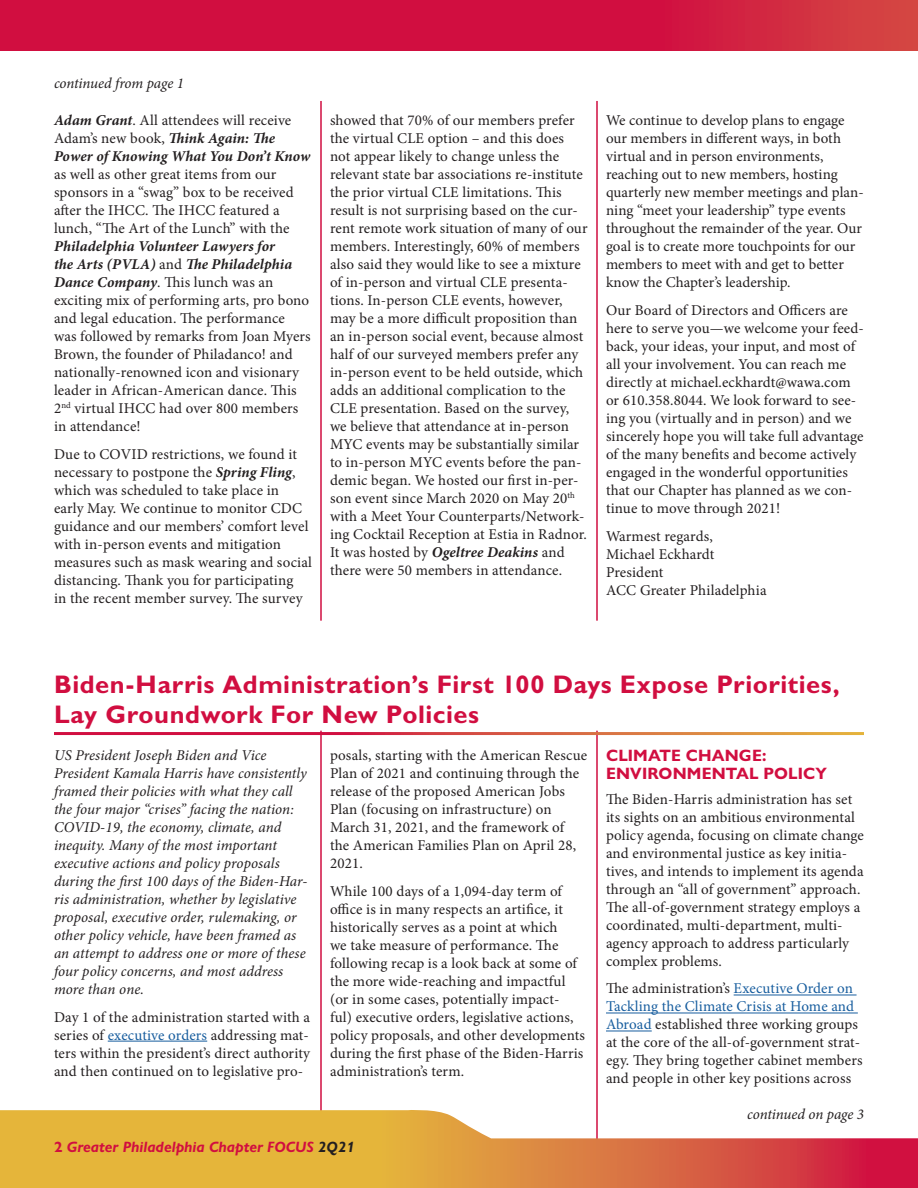
<style>
.page{position:relative;width:918px;height:1188px;background:#fff}
.page>*{position:absolute;margin:0;border:0;box-sizing:border-box;transform-origin:0 0}
.Headline_with_rule{font:700 25.5px/30.6px "Gill Sans";letter-spacing:.02em;color:#d10e40}
.Subhead{font:700 16.5px/18px "Gill Sans Nova";letter-spacing:.01em;color:#d10e40}
.body_text{font:15px/18px "Minion Pro";letter-spacing:.005em;color:#231f20}
.body_text-2{font:italic 15px/18px "Minion Pro";color:#231f20}
.t1{font:italic 700 15px "Gill Sans Nova";color:#d10e40}
.Continued_line{font:italic 15px "Minion Pro";letter-spacing:-.01em;color:#231f20}
.s1{font-weight:700;font-style:italic}
.s2{color:#175d9e}
.s3{font-style:normal}
.s4{color:#231f20}
</style>
<div class="page">
<hr style="left:321px;top:101px;width:1px;height:520px;background:#d10e40">
<hr style="left:597px;top:101px;width:1px;height:520px;background:#d10e40">
<hr style="left:108px;top:1041px;width:99px;height:1px;background:#175d9e">
<hr style="left:734px;top:995px;width:123px;height:1px;background:#175d9e">
<hr style="left:606px;top:1013px;width:252px;height:1px;background:#175d9e">
<hr style="left:606px;top:1031px;width:46px;height:1px;background:#175d9e">
<hr style="left:321px;top:731px;width:1px;height:438px;background:#d10e40">
<hr style="left:597px;top:731px;width:1px;height:438px;background:#d10e40">
<svg style="left:0;top:0;width:918px;height:50px;background:#d11640"></svg>
<svg style="left:0;top:1108px;width:918px;height:80px"></svg>
<hr style="left:54px;top:732px;width:810px;height:3px;background:#fff">
<p class="Continued_line" style="left:54px;top:73px;width:131px">continued from page 1</p>
<p class="body_text" style="left:54px;top:112px;width:258px"><span class="s1">Adam Grant</span>. All attendees will receive Adam’s new book, <span class="s1">Think Again: The Power of Knowing What You Don’t Know </span>as well as other great items from our sponsors in a “swag” box to be received after the IHCC. The IHCC featured a lunch, “The Art of the Lunch” with the <span class="s1">Philadelphia Volunteer Lawyers for<br>the Arts (PVLA)</span> and <span class="s1">The Philadelphia Dance Company</span>. This lunch was an exciting mix of performing arts, pro bono and legal education. The performance was followed by remarks from Joan Myers Brown, the founder of Philadanco! and nationally-renowned icon and visionary leader in African-American dance. This 2<sup>nd</sup> virtual IHCC had over 800 members in attendance!</p>
<p class="body_text" style="left:54px;top:445px;width:259px">Due to COVID restrictions, we found it necessary to postpone the <span class="s1">Spring Fling</span>, which was scheduled to take place in early May. We continue to monitor CDC guidance and our members’ comfort level with in-person events and mitigation measures such as mask wearing and social distancing. Thank you for participating<br>in the recent member survey. The survey</p>
<p class="body_text" style="left:330px;top:112px;width:259px">showed that 70% of our members prefer the virtual CLE option – and this does not appear likely to change unless the relevant state bar associations re-institute the prior virtual CLE limitations. This result is not surprising based on the cur&shy;rent remote work situation of many of our members. Interestingly, 60% of members also said they would like to see a mixture of in-person and virtual CLE presenta&shy;tions. In-person CLE events, however, may be a more difficult proposition than an in-person social event, because almost half of our surveyed members prefer any in-person event to be held outside, which adds an additional complication to the CLE presentation. Based on the survey, we believe that attendance at in-person MYC events may be substantially similar to in-person MYC events before the pan&shy;demic began. We hosted our first in-per&shy;son event since March 2020 on May 20<sup>th </sup>with a Meet Your Counterparts/Network&shy;ing Cocktail Reception at Estia in Radnor.<br>It was hosted by <span class="s1">Ogeltree Deakins</span> and there were 50 members in attendance.</p>
<p class="body_text" style="left:606px;top:112px;width:259px">We continue to develop plans to engage our members in different ways, in both virtual and in person environments, reaching out to new members, hosting quarterly new member meetings and plan&shy;ning “meet your leadership” type events throughout the remainder of the year. Our goal is to create more touchpoints for our members to meet with and get to better know the Chapter’s leadership.</p>
<p class="body_text" style="left:606px;top:301px;width:259px">Our Board of Directors and Officers are here to serve you—we welcome your feed&shy;back, your ideas, your input, and most of all your involvement. You can reach me directly at michael.eckhardt@wawa.com or 610.358.8044. We look forward to see&shy;ing you (virtually and in person) and we sincerely hope you will take full advantage of the many benefits and become actively engaged in the wonderful opportunities that our Chapter has planned as we con&shy;tinue to move through 2021!</p>
<p class="body_text" style="left:606px;top:527px;width:162px">Warmest regards,<br>Michael Eckhardt<br>President<br>ACC Greater Philadelphia</p>
<p class="Headline_with_rule" style="left:54px;top:669px;width:787px">Biden-Harris Administration’s First 100 Days Expose Priorities,<br>Lay Groundwork For New Policies</p>
<p class="body_text-2" style="left:54px;top:746px;width:255px">US President Joseph Biden and Vice President Kamala Harris have consistently framed their policies with what they call the four major “crises” facing the nation:<br>COVID-19, the economy, climate, and inequity. Many of the most important executive actions and policy proposals during the first 100 days of the Biden-Har&shy;ris administration, whether by legislative proposal, executive order, rulemaking, or other policy vehicle, have been framed as an attempt to address one or more of these four policy concerns, and most address more than one.</p>
<p class="body_text" style="left:54px;top:1008px;width:258px;text-align:justify">Day 1 of the administration started with a series of <span class="s2">executive orders</span> addressing mat&shy;ters within the president’s direct authority and then continued on to legislative pro-</p>
<p class="body_text" style="left:330px;top:746px;width:259px">posals, starting with the American Rescue Plan of 2021 and continuing through the release of the proposed American Jobs Plan (focusing on infrastructure) on March 31, 2021, and the framework of the American Families Plan on April 28, 2021.</p>
<p class="body_text" style="left:330px;top:882px;width:257px">While 100 days of a 1,094-day term of office is in many respects an artifice, it historically serves as a point at which<br>we take measure of performance. The following recap is a look back at some of the more wide-reaching and impactful (or in some cases, potentially impact&shy;ful) executive orders, legislative actions, policy proposals, and other developments during the first phase of the Biden-Harris administration’s term.</p>
<p class="t1" style="left:54px;top:1138px;width:302px"><span class="s3">2</span> Greater Philadelphia Chapter FOCUS <span class="s4">2Q21</span></p>
<p class="Subhead" style="left:606px;top:746px;width:222px">CLIMATE CHANGE:<br>ENVIRONMENTAL POLICY</p>
<p class="body_text" style="left:606px;top:790px;width:260px">The Biden-Harris administration has set its sights on an ambitious environmental policy agenda, focusing on climate change and environmental justice as key initia&shy;tives, and intends to implement its agenda through an “all of government” approach.<br>The all-of-government strategy employs a coordinated, multi-department, multi&shy;agency approach to address particularly complex problems.</p>
<p class="body_text" style="left:606px;top:980px;width:258px">The administration’s <span class="s2">Executive Order on Tackling the Climate Crisis at Home and Abroad</span> established three working groups at the core of the all-of-government strat&shy;egy. They bring together cabinet members and people in other key positions across</p>
<p class="Continued_line" style="left:747px;top:1104px;width:118px">continued on page 3</p>
</div>
